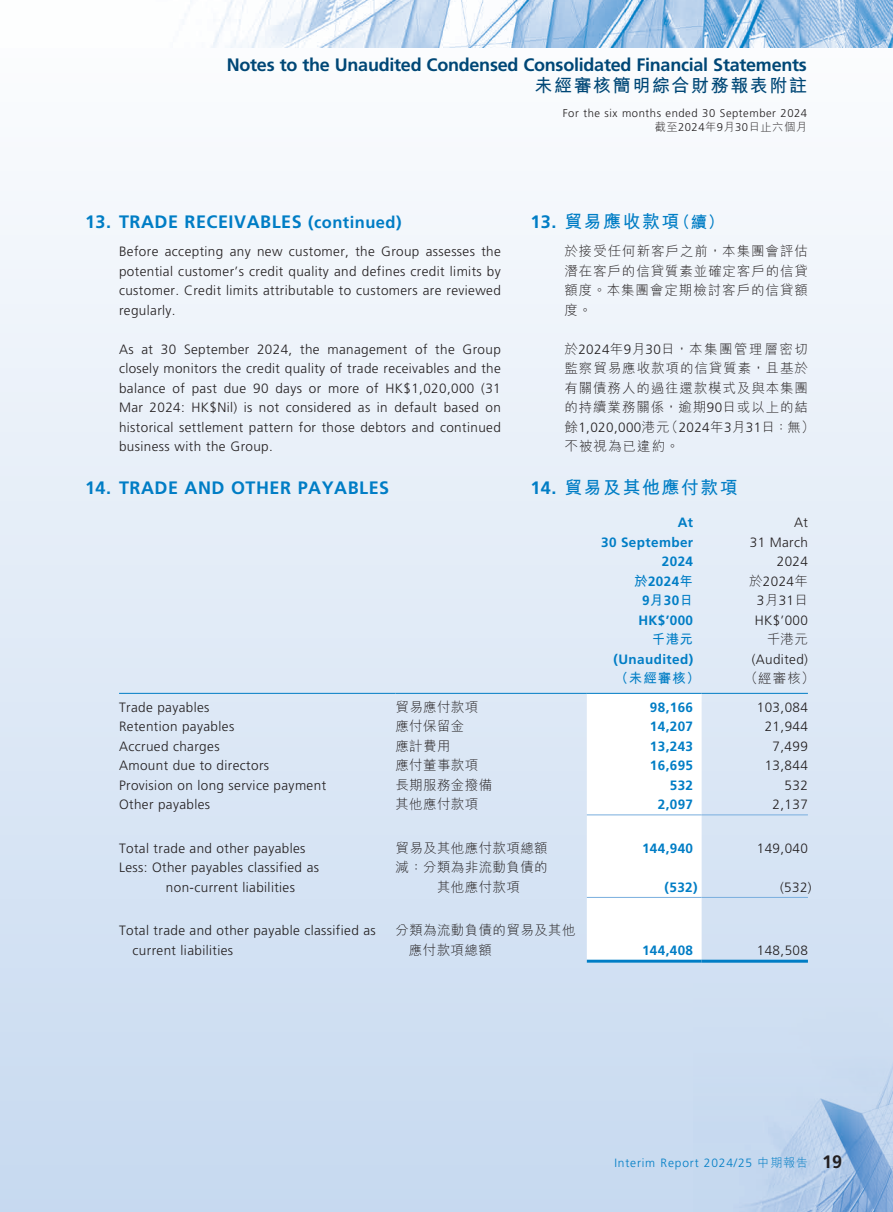
<style>
.page{position:relative;width:893px;height:1212px;background:#fff}
.page>*{position:absolute;margin:0;border:0;box-sizing:border-box;transform-origin:0 0}
.t1{font:700 18px "Frutiger LT Std";letter-spacing:-.015em;color:#004776}
.t2{font:700 18px "Frutiger LT Std";letter-spacing:.03em;color:#007dc5}
.t3{font:700 18px "M Hei HK";letter-spacing:.08em;color:#007dc5}
.t4{font:700 18px "M Hei HK";letter-spacing:.09em;color:#004776}
.t5{font:300 13.5px/19.5px "Frutiger LT Std";letter-spacing:.03em;color:#231f20;text-align:justify}
.t6{font:300 13.5px/19.5px "M Hei HK";letter-spacing:.065em;color:#231f20;text-align:justify}
.t7{font:700 13.5px/19.5px "Frutiger LT Std";letter-spacing:.03em;color:#007dc5;text-align:right}
.t8{font:300 13.5px/19.5px "M Hei HK";letter-spacing:.03em;color:#231f20}
.t9{font:700 13.5px "M Hei HK";letter-spacing:.08em;color:#007dc5}
.t10{font:300 12px "Frutiger LT Std";letter-spacing:.07em;color:#007dc5}
.t11{font:300 11.25px "Frutiger LT Std";letter-spacing:.05em;color:#231f20}
.t12{font:300 11.25px "M Hei HK";letter-spacing:.05em;color:#231f20}
.s1{font-family:"Frutiger LT Std"}
.s2{font-size:16.5px}
.s3{font-family:"M Hei HK"}
.s4{font-weight:700;font-size:18px;color:#231f20}
</style>
<div class="page">
<div style="left:0;top:0;width:893px;height:1212px;background:linear-gradient(to bottom,#fdfefe,#c6d9f0)"></div>
<hr style="left:0;top:0;width:1px;height:1212px;background:#c6d9f0">
<img style="left:693px;top:983px;width:200px;height:229px">
<img style="left:0;top:0;width:893px;height:47px">
<svg style="left:587px;top:694px;width:115px;height:266px"></svg>
<hr style="left:119px;top:693px;width:276px;height:1px;background:#007dc5">
<hr style="left:395px;top:693px;width:192px;height:1px;background:#007dc5">
<hr style="left:587px;top:693px;width:115px;height:1px;background:#007dc5">
<hr style="left:702px;top:693px;width:106px;height:1px;background:#007dc5">
<hr style="left:587px;top:814px;width:115px;height:1px;background:#79aede">
<hr style="left:702px;top:814px;width:106px;height:1px;background:#79aede">
<hr style="left:587px;top:897px;width:115px;height:1px;background:#79aede">
<hr style="left:702px;top:897px;width:106px;height:1px;background:#79aede">
<hr style="left:587px;top:960px;width:115px;height:3px;background:#007dc5">
<hr style="left:702px;top:960px;width:106px;height:3px;background:#007dc5">
<h1 class="t1" style="left:227px;top:55px;width:582px">Notes to the Unaudited Condensed Consolidated Financial Statements</h1>
<h1 class="t4" style="left:534px;top:73px;width:274px">未經審核簡明綜合財務報表附註</h1>
<p class="t11" style="left:563px;top:106px;width:246px">For the six months ended 30 September 2024</p>
<p class="t12" style="left:655px;top:119px;width:154px">截至<span class="s1">2024</span>年<span class="s1">9</span>月<span class="s1">30</span>日止六個月</p>
<h1 class="t2" style="left:85px;top:211px;width:318px">13. TRADE RECEIVABLES <span class="s2">(continued)</span></h1>
<p class="t5" style="left:119px;top:242px;width:383px">Before accepting any new customer, the Group assesses the potential customer’s credit quality and defines credit limits by customer. Credit limits attributable to customers are reviewed regularly.</p>
<p class="t5" style="left:119px;top:339px;width:383px">As at 30 September 2024, the management of the Group closely monitors the credit quality of trade receivables and the balance of past due 90 days or more of HK$1,020,000 (31<br>Mar 2024: HK$Nil) is not considered as in default based on historical settlement pattern for those debtors and continued business with the Group.</p>
<h1 class="t2" style="left:85px;top:477px;width:306px">14. TRADE AND OTHER PAYABLES</h1>
<h1 class="t3" style="left:530px;top:208px;width:195px"><span class="s1">13.</span> 貿易應收款項<span class="s2">（續）</span></h1>
<p class="t6" style="left:564px;top:241px;width:245px">於接受任何新客戶之前，本集團會評估潛在客戶的信貸質素並確定客戶的信貸額度。本集團會定期檢討客戶的信貸額度。</p>
<p class="t6" style="left:564px;top:338px;width:245px">於<span class="s1">2024</span>年<span class="s1">9</span>月<span class="s1">30</span>日，本集團管理層密切監察貿易應收款項的信貸質素，且基於有關債務人的過往還款模式及與本集團的持續業務關係，逾期<span class="s1">90</span>日或以上的結</p>
<p class="t5" style="left:564px;top:417px;width:252px"><span class="s3">餘</span>1,020,000<span class="s3">港元（</span>2024<span class="s3">年</span>3<span class="s3">月</span>31<span class="s3">日：無）</span></p>
<p class="t6" style="left:564px;top:436px;width:116px">不被視為已違約。</p>
<h1 class="t3" style="left:530px;top:474px;width:209px"><span class="s1">14.</span> 貿易及其他應付款項</h1>
<p class="t7" style="left:601px;top:513px;width:93px">At<br>30 September<br>2024</p>
<p class="t5" style="left:750px;top:513px;width:60px;text-align:right">At<br>31 March<br>2024</p>
<p class="t7" style="left:634px;top:571px;width:60px;text-align:center"><span class="s3">於</span>2024<span class="s3">年<br></span>9<span class="s3">月</span>30<span class="s3">日</span></p>
<p class="t5" style="left:749px;top:572px;width:60px;text-align:center"><span class="s3">於</span>2024<span class="s3">年<br></span>3<span class="s3">月</span>31<span class="s3">日</span></p>
<p class="t7" style="left:638px;top:610px;width:56px">HK$’000</p>
<p class="t5" style="left:755px;top:611px;width:55px">HK$’000</p>
<p class="t9" style="left:652px;top:630px;width:43px">千港元</p>
<p class="t6" style="left:767px;top:629px;width:43px">千港元</p>
<p class="t7" style="left:614px;top:649px;width:81px">(Unaudited)</p>
<p class="t5" style="left:752px;top:650px;width:58px">(Audited)</p>
<p class="t9" style="left:615px;top:669px;width:86px">（未經審核）</p>
<p class="t6" style="left:744px;top:668px;width:72px">（經審核）</p>
<p class="t5" style="left:119px;top:697px;width:92px">Trade payables</p>
<p class="t6" style="left:395px;top:696px;width:84px">貿易應付款項</p>
<p class="t7" style="left:650px;top:697px;width:45px">98,166</p>
<p class="t5" style="left:757px;top:697px;width:53px">103,084</p>
<p class="t5" style="left:119px;top:717px;width:117px">Retention payables</p>
<p class="t6" style="left:395px;top:716px;width:71px">應付保留金</p>
<p class="t7" style="left:650px;top:717px;width:45px">14,207</p>
<p class="t5" style="left:765px;top:717px;width:45px">21,944</p>
<p class="t5" style="left:119px;top:736px;width:102px">Accrued charges</p>
<p class="t6" style="left:395px;top:735px;width:57px">應計費用</p>
<p class="t7" style="left:650px;top:736px;width:45px">13,243</p>
<p class="t5" style="left:773px;top:736px;width:37px">7,499</p>
<p class="t5" style="left:119px;top:756px;width:152px">Amount due to directors</p>
<p class="t6" style="left:395px;top:755px;width:84px">應付董事款項</p>
<p class="t7" style="left:650px;top:756px;width:45px">16,695</p>
<p class="t5" style="left:765px;top:756px;width:45px">13,844</p>
<p class="t5" style="left:119px;top:775px;width:209px">Provision on long service payment</p>
<p class="t8" style="left:395px;top:774px;width:98px">長期服務金撥備</p>
<p class="t7" style="left:670px;top:775px;width:25px">532</p>
<p class="t5" style="left:785px;top:775px;width:25px">532</p>
<p class="t5" style="left:119px;top:795px;width:93px">Other payables</p>
<p class="t6" style="left:395px;top:794px;width:84px">其他應付款項</p>
<p class="t7" style="left:658px;top:795px;width:37px">2,097</p>
<p class="t5" style="left:773px;top:795px;width:37px">2,137</p>
<p class="t5" style="left:119px;top:838px;width:188px">Total trade and other payables</p>
<p class="t8" style="left:395px;top:837px;width:154px">貿易及其他應付款項總額</p>
<p class="t7" style="left:642px;top:838px;width:53px">144,940</p>
<p class="t5" style="left:757px;top:838px;width:53px">149,040</p>
<p class="t5" style="left:166px;top:858px;width:155px;text-indent:-47px">Less: Other payables classified as non-current liabilities</p>
<p class="t8" style="left:437px;top:857px;width:112px;text-indent:-42px">減：分類為非流動負債的其他應付款項</p>
<p class="t7" style="left:665px;top:877px;width:35px">(532)</p>
<p class="t5" style="left:780px;top:877px;width:33px">(532)</p>
<p class="t5" style="left:133px;top:921px;width:245px;text-indent:-14px">Total trade and other payable classified as current liabilities</p>
<p class="t8" style="left:409px;top:920px;width:168px;text-indent:-14px">分類為流動負債的貿易及其他應付款項總額</p>
<p class="t7" style="left:642px;top:940px;width:53px">144,408</p>
<p class="t5" style="left:757px;top:940px;width:53px">148,508</p>
<p class="t10" style="left:614px;top:1156px;width:229px">Interim Report 2024/25 <span class="s3">中期報告</span> <span class="s4">19</span></p>
</div>
